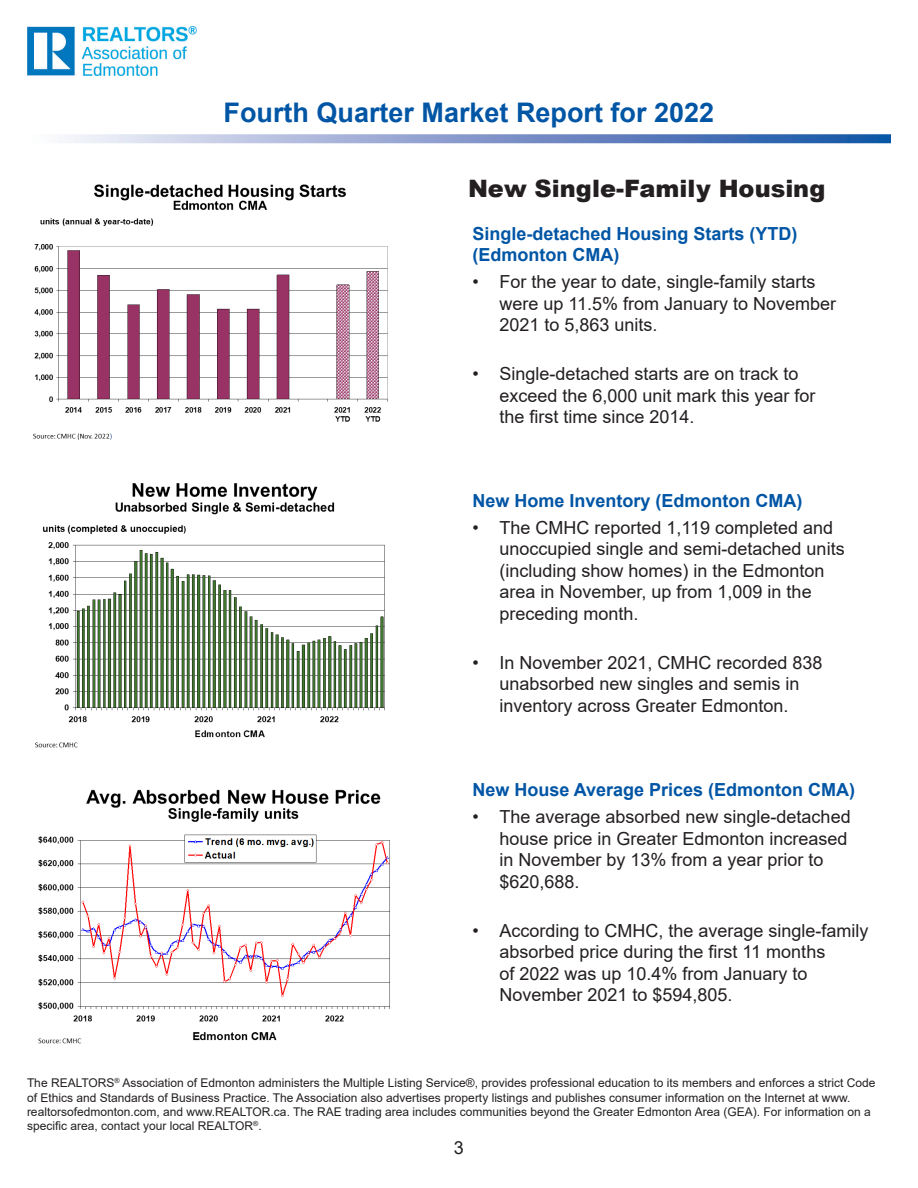
<style>
.page{position:relative;width:918px;height:1188px;background:#fff}
.page>*{position:absolute;margin:0;border:0;box-sizing:border-box;transform-origin:0 0}
.t1{font:700 27px "Arial";color:#0155a5}
.t2{font:900 24px "Arial";color:#231f20}
.t3{font:18px/21.6px "Arial";color:#231f20}
.t4{font:700 18px/21.6px "Arial";color:#0155a5}
.t5{font:12px/14.4px "Arial";color:#231f20}
</style>
<div class="page">
<img style="left:33px;top:184px;width:355px;height:256px">
<img style="left:38px;top:789px;width:352px;height:255px">
<img style="left:27px;top:27px;width:169px;height:49px">
<svg style="left:68px;top:134px;width:823px;height:9px;background:#869ecd"></svg>
<img style="left:35px;top:483px;width:350px;height:265px">
<p class="t1" style="left:224px;top:93px;width:492px">Fourth Quarter Market Report for 2022</p>
<p class="t2" style="left:468px;top:171px;width:359px">New Single-Family Housing</p>
<p class="t4" style="left:473px;top:223px;width:327px">Single-detached Housing Starts (YTD) (Edmonton CMA)</p>
<p class="t3" style="left:500px;top:271px;width:338px;text-indent:-27px">• For the year to date, single-family starts were up 11.5% from January to November<br>2021 to 5,863 units.</p>
<p class="t3" style="left:500px;top:363px;width:318px;text-indent:-27px">• Single-detached starts are on track to exceed the 6,000 unit mark this year for the first time since 2014.</p>
<p class="t4" style="left:473px;top:490px;width:332px">New Home Inventory (Edmonton CMA)</p>
<p class="t3" style="left:500px;top:516px;width:347px;text-indent:-27px">• The CMHC reported 1,119 completed and unoccupied single and semi-detached units (including show homes) in the Edmonton area in November, up from 1,009 in the preceding month.</p>
<p class="t3" style="left:473px;top:651px;width:352px;text-align:center">• In November 2021, CMHC recorded 838 unabsorbed new singles and semis in inventory across Greater Edmonton.</p>
<p class="t4" style="left:473px;top:779px;width:384px">New House Average Prices (Edmonton CMA)</p>
<p class="t3" style="left:500px;top:806px;width:353px;text-indent:-27px">• The average absorbed new single-detached house price in Greater Edmonton increased in November by 13% from a year prior to $620,688.</p>
<p class="t3" style="left:500px;top:919px;width:371px;text-indent:-27px">• According to CMHC, the average single-family absorbed price during the first 11 months<br>of 2022 was up 10.4% from January to November 2021 to $594,805.</p>
<p class="t5" style="left:27px;top:1076px;width:850px">The REALTORS<sup>®</sup> Association of Edmonton administers the Multiple Listing Service®, provides professional education to its members and enforces a strict Code of Ethics and Standards of Business Practice. The Association also advertises property listings and publishes consumer information on the Internet at www. realtorsofedmonton.com, and www.REALTOR.ca. The RAE trading area includes communities beyond the Greater Edmonton Area (GEA). For information on a specific area, contact your local REALTOR<sup>®</sup>.</p>
<p class="t3" style="left:454px;top:1136px;width:12px">3</p>
</div>
